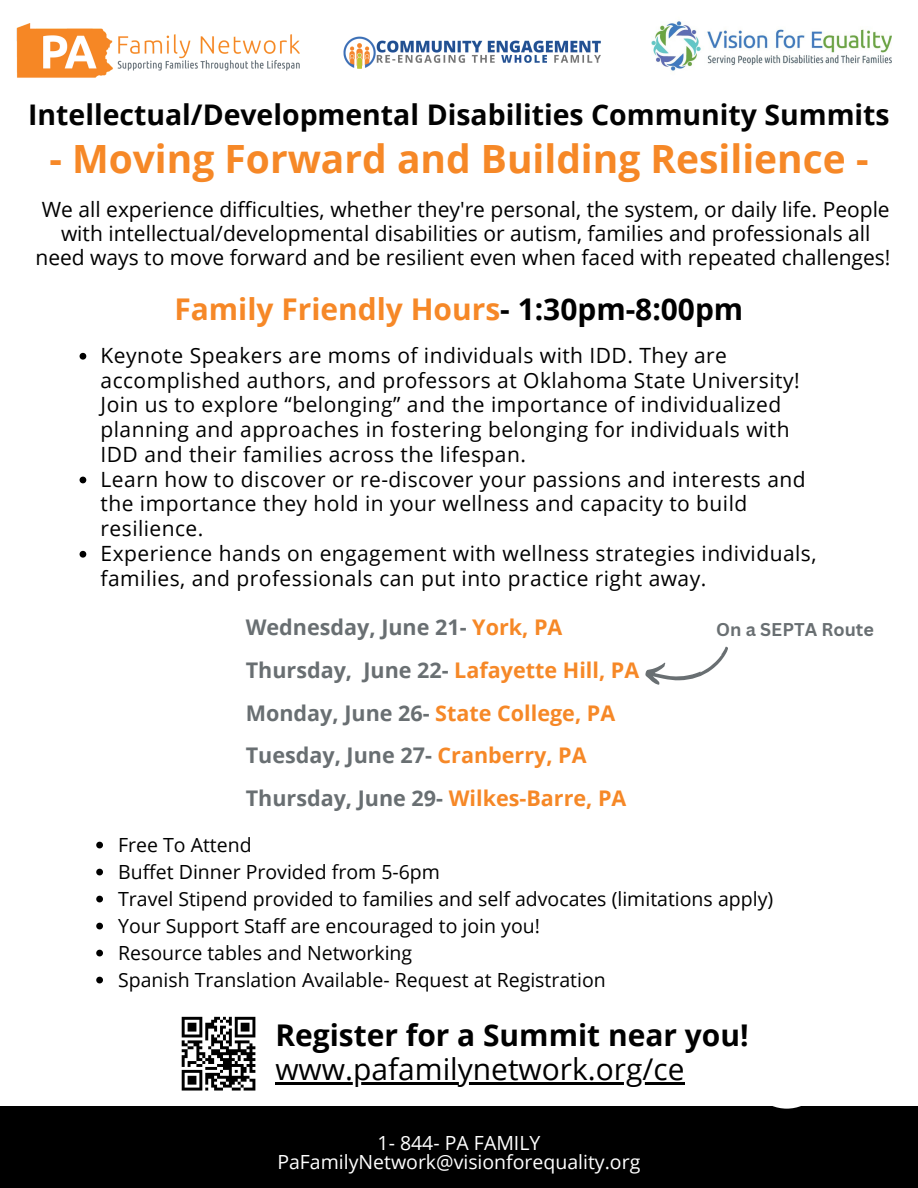
<style>
.page{position:relative;width:918px;height:1188px;background:#fff}
.page>*{position:absolute;margin:0;border:0;box-sizing:border-box;transform-origin:0 0}
.t1{font:700 39px "Open Sans";color:#f68827}
.t2{font:700 30px "Open Sans";color:#f68827}
.t3{font:700 30px "Open Sans";color:#000}
.t4{font:30px "Open Sans";color:#000}
.t5{font:700 28.5px "Open Sans";color:#020202}
.t6{font:700 21.6px "Open Sans";color:#696f72}
.t7{font:700 21.6px "Open Sans";color:#f68827}
.t8{font:21px/24.8px "Open Sans";letter-spacing:.02em;color:#000}
.t9{font:21px/23.5px "Open Sans";color:#000;text-align:center}
.t10{font:19.5px "Open Sans";color:#000}
.t11{font:19.5px/19.2px "Open Sans";color:#fff;text-align:center}
.t12{font:700 18px "Canva Sans";color:#696f72}
.s1{color:#000}
.s2{color:#f68827}
.s3{color:#696f72}
</style>
<div class="page">
<hr style="left:275px;top:1082px;width:410px;height:2px;background:#000">
<img style="left:651px;top:21px;width:241px;height:50px">
<img style="left:16px;top:24px;width:284px;height:54px">
<img style="left:343px;top:36px;width:258px;height:33px">
<svg style="left:80px;top:353px;width:6px;height:7px"></svg>
<svg style="left:80px;top:477px;width:6px;height:6px"></svg>
<svg style="left:80px;top:551px;width:6px;height:7px"></svg>
<svg style="left:645px;top:646px;width:83px;height:39px"></svg>
<svg style="left:96px;top:842px;width:7px;height:6px"></svg>
<svg style="left:96px;top:869px;width:7px;height:6px"></svg>
<svg style="left:96px;top:896px;width:7px;height:6px"></svg>
<svg style="left:96px;top:923px;width:7px;height:6px"></svg>
<svg style="left:96px;top:950px;width:7px;height:6px"></svg>
<svg style="left:96px;top:977px;width:7px;height:6px"></svg>
<svg style="left:182px;top:1017px;width:73px;height:74px"></svg>
<div style="left:0;top:1106px;width:918px;height:82px;background:#000"></div>
<svg style="left:772px;top:1106px;width:29px;height:3px"></svg>
<p class="t5" style="left:28px;top:95px;width:863px">Intellectual/Developmental Disabilities Community Summits</p>
<h1 class="t1" style="left:49px;top:132px;width:821px">- Moving Forward and Building Resilience -</h1>
<p class="t9" style="left:36px;top:197px;width:857px">We all experience difficulties, whether they're personal, the system, or daily life. People with intellectual/developmental disabilities or autism, families and professionals all need ways to move forward and be resilient even when faced with repeated challenges!</p>
<h2 class="t2" style="left:174px;top:288px;width:570px">Family Friendly Hours<span class="s1">- 1:30pm-8:00pm</span></h2>
<p class="t8" style="left:101px;top:342px;width:701px">Keynote Speakers are moms of individuals with IDD. They are accomplished authors, and professors at Oklahoma State University!<br>Join us to explore “belonging” and the importance of individualized planning and approaches in fostering belonging for individuals with IDD and their families across the lifespan.</p>
<p class="t8" style="left:101px;top:466px;width:707px">Learn how to discover or re-discover your passions and interests and the importance they hold in your wellness and capacity to build resilience.</p>
<p class="t8" style="left:101px;top:540px;width:717px">Experience hands on engagement with wellness strategies individuals, families, and professionals can put into practice right away.</p>
<p class="t6" style="left:246px;top:612px;width:318px">Wednesday, June 21- <span class="s2">York, PA</span></p>
<p class="t12" style="left:716px;top:617px;width:159px">On a SEPTA Route</p>
<p class="t6" style="left:246px;top:655px;width:395px">Thursday, June 22- <span class="s2">Lafayette Hill, PA</span></p>
<p class="t7" style="left:246px;top:698px;width:371px"><span class="s3">Monday, June 26-</span> State College, PA</p>
<p class="t6" style="left:246px;top:740px;width:342px">Tuesday, June 27- <span class="s2">Cranberry, PA</span></p>
<p class="t6" style="left:246px;top:783px;width:382px">Thursday, June 29- <span class="s2">Wilkes-Barre, PA</span></p>
<p class="t10" style="left:118px;top:831px;width:135px">Free To Attend</p>
<p class="t10" style="left:118px;top:858px;width:323px">Buffet Dinner Provided from 5-6pm</p>
<p class="t10" style="left:118px;top:885px;width:657px">Travel Stipend provided to families and self advocates (limitations apply)</p>
<p class="t10" style="left:118px;top:912px;width:423px">Your Support Staff are encouraged to join you!</p>
<p class="t10" style="left:118px;top:939px;width:296px">Resource tables and Networking</p>
<p class="t10" style="left:118px;top:966px;width:489px">Spanish Translation Available- Request at Registration</p>
<h2 class="t3" style="left:275px;top:1014px;width:475px">Register for a Summit near you!</h2>
<h2 class="t4" style="left:275px;top:1048px;width:411px">www.pafamilynetwork.org/ce</h2>
<p class="t11" style="left:277px;top:1132px;width:365px">1- 844- PA FAMILY<br>PaFamilyNetwork@visionforequality.org</p>
</div>
